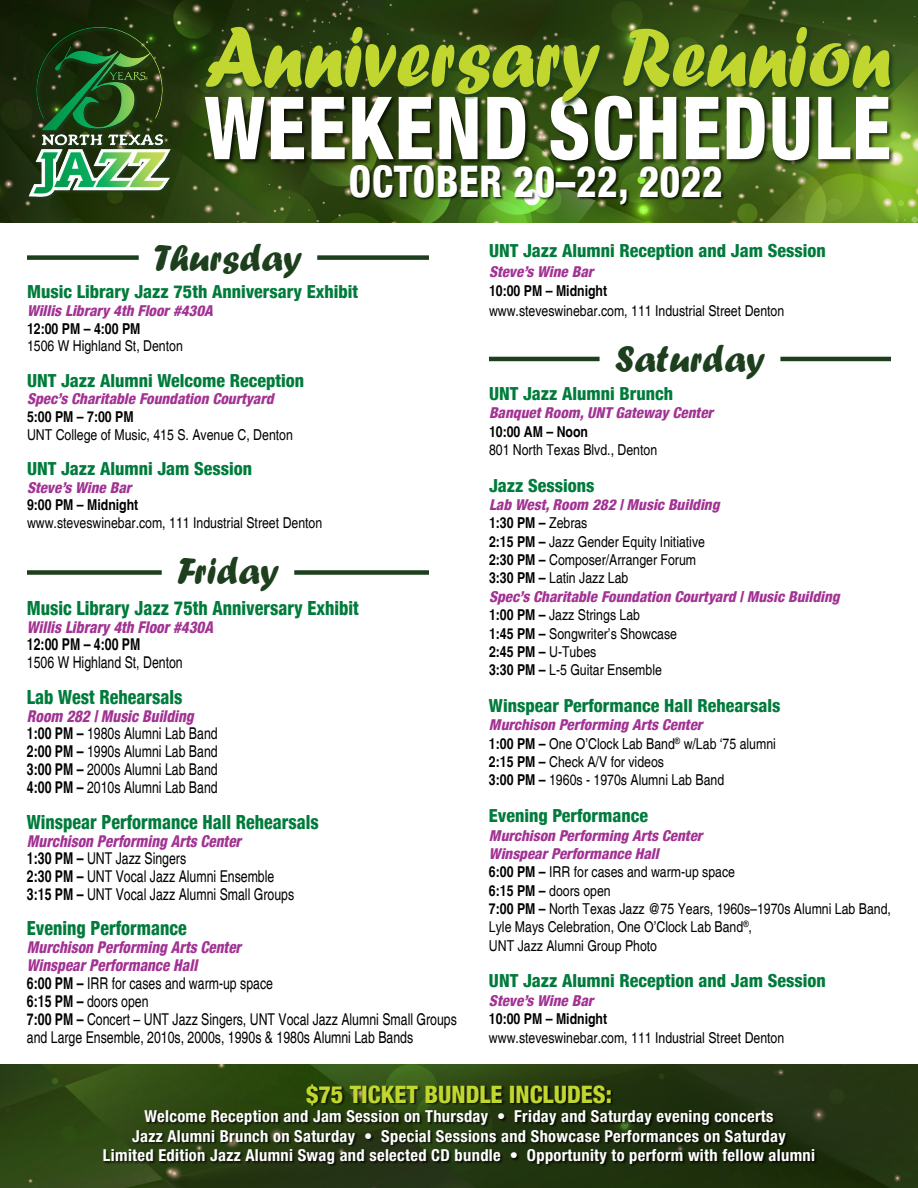
<style>
.page{position:relative;width:918px;height:1188px;background:#fff}
.page>*{position:absolute;margin:0;border:0;box-sizing:border-box;transform-origin:0 0}
.t1{font:88.5px "Forte";color:#c1d72f;scale:.9 1}
.t2{font:800 condensed 87.15px "Helvetica 87";letter-spacing:.02em;color:#fff;scale:.9 1}
.t3{font:800 condensed 43.5px "Helvetica 87";letter-spacing:.02em;color:#fff;scale:.9 1}
.t4{font:38.7px "Forte";color:#1d3f1d}
.t5{font:800 condensed 24px "Helvetica 87";color:#c1d72f}
.t6{font:800 condensed 19.5px "Helvetica 87";color:#007b3b;scale:.92 1}
.t7{font:800 condensed 18px "Helvetica 87";color:#007b3b}
.t8{font:700 condensed 16.5px/19.5px "Helvetica Neue";letter-spacing:.02em;color:#fff;text-align:center}
.t9{font:condensed 16.2px/18px "Helvetica";color:#000;scale:.92 1}
.t10{font:16.2px/18px "Helvetica 87 Cond Hvy Obl";color:#a23293;scale:.92 1}
.t11{font:700 condensed 16.2px "Helvetica";color:#000;scale:.92 1}
.t12{font:condensed 15px/18.3px "Helvetica";color:#000}
.t13{font:15px/18.3px "Helvetica 87 Cond Hvy Obl";color:#a23293}
.t14{font:700 condensed 15px "Helvetica";color:#000}
.s1{font-weight:700}
</style>
<div class="page">
<img style="left:0;top:0;width:918px;height:222px">
<img style="left:0;top:1065px;width:918px;height:123px">
<svg style="left:28px;top:26px;width:146px;height:175px"></svg>
<img style="left:27px;top:27px;width:144px;height:170px">
<div style="left:204px;top:95px;width:691px;height:71px;background:#000;opacity:.75"></div>
<svg style="left:204px;top:26px;width:692px;height:81px;background:#294418"></svg>
<div style="left:27px;top:255px;width:112px;height:5px;background:#1d3f1d"></div>
<div style="left:317px;top:255px;width:112px;height:5px;background:#1d3f1d"></div>
<div style="left:27px;top:570px;width:135px;height:5px;background:#1d3f1d"></div>
<div style="left:294px;top:570px;width:135px;height:5px;background:#1d3f1d"></div>
<hr style="left:489px;top:357px;width:111px;height:4px;background:#1d3f1d">
<hr style="left:780px;top:357px;width:111px;height:4px;background:#1d3f1d">
<div style="left:104px;top:1083px;width:713px;height:84px;background:#000;opacity:.75"></div>
<div style="left:350px;top:165px;width:375px;height:42px;background:#000;opacity:.75"></div>
<h1 class="t1" style="left:204px;top:5px;width:765px">Anniversary Reunion</h1>
<h2 class="t2" style="left:204px;top:74px;width:764px">WEEKEND SCHEDULE</h2>
<h3 class="t3" style="left:349px;top:155px;width:416px">OCTOBER 20–22, 2022</h3>
<h3 class="t4" style="left:154px;top:235px;width:150px">Thursday</h3>
<p class="t7" style="left:489px;top:240px;width:338px">UNT Jazz Alumni Reception and Jam Session</p>
<p class="t13" style="left:489px;top:262px;width:106px">Steve’s Wine Bar</p>
<p class="t14" style="left:489px;top:282px;width:120px">10:00 PM – Midnight</p>
<p class="t12" style="left:489px;top:302px;width:297px">www.steveswinebar.com, 111 Industrial Street Denton</p>
<p class="t7" style="left:27px;top:281px;width:333px">Music Library Jazz 75th Anniversary Exhibit</p>
<p class="t13" style="left:27px;top:301px;width:187px">Willis Library 4th Floor #430A</p>
<p class="t14" style="left:27px;top:319px;width:115px">12:00 PM – 4:00 PM</p>
<p class="t12" style="left:27px;top:337px;width:157px">1506 W Highland St, Denton</p>
<p class="t7" style="left:27px;top:369px;width:279px">UNT Jazz Alumni Welcome Reception</p>
<p class="t13" style="left:27px;top:390px;width:248px">Spec’s Charitable Foundation Courtyard</p>
<p class="t14" style="left:27px;top:408px;width:108px">5:00 PM – 7:00 PM</p>
<p class="t12" style="left:27px;top:425px;width:267px">UNT College of Music, 415 S. Avenue C, Denton</p>
<p class="t7" style="left:27px;top:457px;width:227px">UNT Jazz Alumni Jam Session</p>
<p class="t13" style="left:27px;top:478px;width:106px">Steve’s Wine Bar</p>
<p class="t14" style="left:27px;top:496px;width:113px">9:00 PM – Midnight</p>
<p class="t12" style="left:27px;top:514px;width:297px">www.steveswinebar.com, 111 Industrial Street Denton</p>
<h3 class="t4" style="left:615px;top:336px;width:152px">Saturday</h3>
<p class="t7" style="left:489px;top:382px;width:186px">UNT Jazz Alumni Brunch</p>
<p class="t13" style="left:489px;top:403px;width:226px">Banquet Room, UNT Gateway Center</p>
<p class="t14" style="left:489px;top:422px;width:101px">10:00 AM – Noon</p>
<p class="t12" style="left:489px;top:441px;width:170px">801 North Texas Blvd., Denton</p>
<p class="t7" style="left:489px;top:474px;width:107px">Jazz Sessions</p>
<p class="t13" style="left:489px;top:495px;width:232px">Lab West, Room 282 | Music Building</p>
<p class="t12" style="left:489px;top:514px;width:218px"><span class="s1">1:30 PM –</span> Zebras<br><span class="s1">2:15 PM –</span> Jazz Gender Equity Initiative<br><span class="s1">2:30 PM –</span> Composer/Arranger Forum<br><span class="s1">3:30 PM –</span> Latin Jazz Lab</p>
<p class="t13" style="left:489px;top:587px;width:352px">Spec’s Charitable Foundation Courtyard | Music Building</p>
<p class="t12" style="left:489px;top:606px;width:189px"><span class="s1">1:00 PM –</span> Jazz Strings Lab<br><span class="s1">1:45 PM –</span> Songwriter’s Showcase<br><span class="s1">2:45 PM –</span> U-Tubes<br><span class="s1">3:30 PM –</span> L-5 Guitar Ensemble</p>
<p class="t7" style="left:489px;top:694px;width:293px">Winspear Performance Hall Rehearsals</p>
<p class="t13" style="left:489px;top:716px;width:215px">Murchison Performing Arts Center</p>
<p class="t12" style="left:489px;top:734px;width:288px"><span class="s1">1:00 PM –</span> One O’Clock Lab Band<sup>®</sup> w/Lab ‘75 alumni<br><span class="s1">2:15 PM –</span> Check A/V for videos<br><span class="s1">3:00 PM –</span> 1960s - 1970s Alumni Lab Band</p>
<p class="t7" style="left:489px;top:805px;width:161px">Evening Performance</p>
<p class="t13" style="left:489px;top:826px;width:215px">Murchison Performing Arts Center<br>Winspear Performance Hall</p>
<p class="t12" style="left:489px;top:863px;width:404px"><span class="s1">6:00 PM –</span> IRR for cases and warm-up space<br><span class="s1">6:15 PM –</span> doors open<br><span class="s1">7:00 PM –</span> North Texas Jazz @75 Years, 1960s–1970s Alumni Lab Band, Lyle Mays Celebration, One O’Clock Lab Band<sup>®</sup>,<br>UNT Jazz Alumni Group Photo</p>
<p class="t7" style="left:489px;top:970px;width:338px">UNT Jazz Alumni Reception and Jam Session</p>
<p class="t13" style="left:489px;top:991px;width:106px">Steve’s Wine Bar</p>
<p class="t14" style="left:489px;top:1010px;width:120px">10:00 PM – Midnight</p>
<p class="t12" style="left:489px;top:1028px;width:297px">www.steveswinebar.com, 111 Industrial Street Denton</p>
<h3 class="t5" style="left:306px;top:1079px;width:307px">$75 TICKET BUNDLE INCLUDES:</h3>
<p class="t8" style="left:103px;top:1106px;width:714px">Welcome Reception and Jam Session on Thursday • Friday and Saturday evening concerts<br>Jazz Alumni Brunch on Saturday • Special Sessions and Showcase Performances on Saturday<br>Limited Edition Jazz Alumni Swag and selected CD bundle • Opportunity to perform with fellow alumni</p>
<h3 class="t4" style="left:177px;top:549px;width:104px">Friday</h3>
<h3 class="t6" style="left:27px;top:596px;width:362px">Music Library Jazz 75th Anniversary Exhibit</h3>
<p class="t10" style="left:27px;top:617px;width:204px">Willis Library 4th Floor #430A</p>
<p class="t11" style="left:27px;top:635px;width:125px">12:00 PM – 4:00 PM</p>
<p class="t9" style="left:27px;top:654px;width:171px">1506 W Highland St, Denton</p>
<h3 class="t6" style="left:27px;top:685px;width:171px">Lab West Rehearsals</h3>
<p class="t10" style="left:27px;top:707px;width:183px">Room 282 | Music Building</p>
<p class="t9" style="left:27px;top:725px;width:209px;text-align:justify"><span class="s1">1:00 PM –</span> 1980s Alumni Lab Band <span class="s1">2:00 PM –</span> 1990s Alumni Lab Band <span class="s1">3:00 PM –</span> 2000s Alumni Lab Band <span class="s1">4:00 PM –</span> 2010s Alumni Lab Band</p>
<h3 class="t6" style="left:27px;top:810px;width:319px">Winspear Performance Hall Rehearsals</h3>
<p class="t10" style="left:27px;top:832px;width:234px">Murchison Performing Arts Center</p>
<p class="t9" style="left:27px;top:850px;width:292px"><span class="s1">1:30 PM –</span> UNT Jazz Singers<br><span class="s1">2:30 PM –</span> UNT Vocal Jazz Alumni Ensemble<br><span class="s1">3:15 PM –</span> UNT Vocal Jazz Alumni Small Groups</p>
<h3 class="t6" style="left:27px;top:916px;width:175px">Evening Performance</h3>
<p class="t10" style="left:27px;top:938px;width:234px">Murchison Performing Arts Center<br>Winspear Performance Hall</p>
<p class="t9" style="left:27px;top:974px;width:469px"><span class="s1">6:00 PM –</span> IRR for cases and warm-up space<br><span class="s1">6:15 PM –</span> doors open<br><span class="s1">7:00 PM –</span> Concert – UNT Jazz Singers, UNT Vocal Jazz Alumni Small Groups and Large Ensemble, 2010s, 2000s, 1990s &amp; 1980s Alumni Lab Bands</p>
</div>
